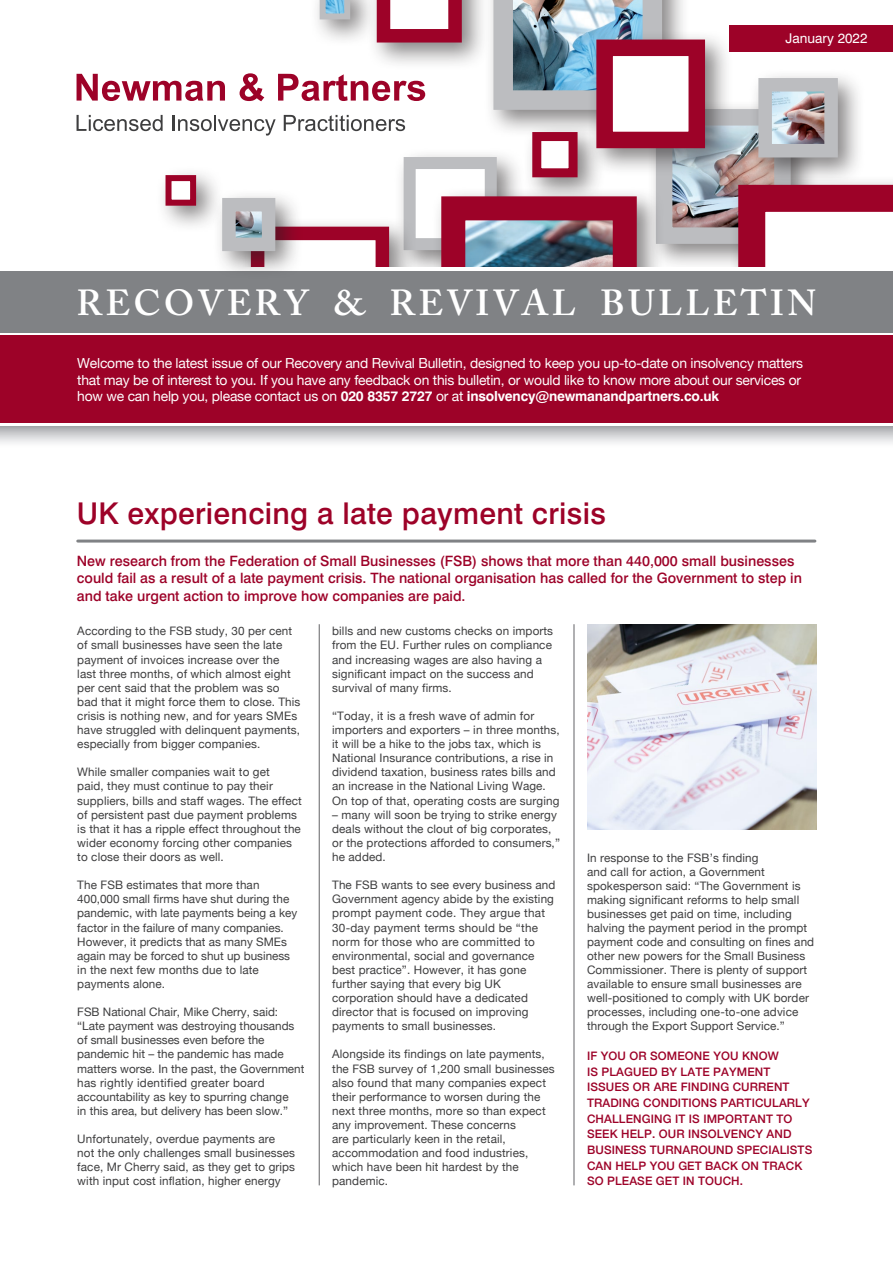
<style>
.page{position:relative;width:893px;height:1263px;background:#fff}
.page>*{position:absolute;margin:0;border:0;box-sizing:border-box;transform-origin:0 0}
.t1{font:600 36px "Adobe Caslon Pro";letter-spacing:.09em;color:#fff}
.t2{font:500 30px "Swiss 721 BT";letter-spacing:.01em;color:#9d0228}
.t3{font:500 14.25px/17.1px "Swiss 721 BT";color:#9d0228}
.t4{font:13.8px/16.6px "Helvetica Neue";letter-spacing:-.015em;color:#fff}
.t5{font:13.5px "Swiss 721 BT";letter-spacing:.005em;color:#fff}
.t6{font:11.7px/14.1px "Helvetica Neue";letter-spacing:.01em;color:#3e3e3f}
.t7{font:500 11.7px/15.6px "Helvetica Neue";letter-spacing:.01em;color:#9d0228}
.s1{font-family:"Swiss 721 BT";font-weight:700}
</style>
<div class="page">
<div style="left:0;top:424px;width:893px;height:24px;background:linear-gradient(to bottom,#9ea0a3,#fff)"></div>
<div style="left:646px;top:99px;width:173px;height:173px;background:#231f20;opacity:.55"></div>
<img style="left:673px;top:126px;width:76px;height:101px">
<div style="left:656px;top:109px;width:135px;height:135px;border:16px solid #bcbdc0"></div>
<div style="left:484px;top:0;width:206px;height:137px;background:#231f20;opacity:.55"></div>
<img style="left:493px;top:0;width:169px;height:110px">
<div style="left:523px;top:122px;width:82px;height:83px;background:#231f20;opacity:.55"></div>
<div style="left:532px;top:132px;width:46px;height:45px;background:#fff;border:9px solid #9d0228"></div>
<div style="left:749px;top:68px;width:116px;height:117px;background:#231f20;opacity:.55"></div>
<img style="left:773px;top:93px;width:50px;height:49px">
<div style="left:758px;top:78px;width:80px;height:79px;border:14px solid #bcbdc0"></div>
<div style="left:394px;top:147px;width:131px;height:131px;background:#231f20;opacity:.55"></div>
<div style="left:404px;top:157px;width:93px;height:93px;background:#fff;border:12px solid #bcbdc0"></div>
<div style="left:432px;top:187px;width:232px;height:232px;background:#231f20;opacity:.55"></div>
<img style="left:466px;top:221px;width:146px;height:47px">
<div style="left:441px;top:196px;width:196px;height:196px;border:24px solid #9d0228"></div>
<div style="left:587px;top:30px;width:146px;height:146px;background:#231f20;opacity:.55"></div>
<div style="left:596px;top:40px;width:109px;height:108px;background:#fff;border:16px solid #9d0228"></div>
<div style="left:156px;top:165px;width:68px;height:69px;background:#231f20;opacity:.55"></div>
<div style="left:166px;top:175px;width:30px;height:31px;background:#fff;border:6px solid #9d0228"></div>
<div style="left:310px;top:0;width:68px;height:47px;background:#231f20;opacity:.55"></div>
<svg style="left:320px;top:0;width:30px;height:19px"></svg>
<div style="left:367px;top:0;width:123px;height:70px;background:#231f20;opacity:.55"></div>
<svg style="left:377px;top:0;width:85px;height:43px"></svg>
<div style="left:241px;top:217px;width:176px;height:176px;background:#231f20;opacity:.55"></div>
<div style="left:251px;top:227px;width:138px;height:138px;background:#fff;border:14px solid #9d0228"></div>
<div style="left:729px;top:175px;width:164px;height:235px;background:#231f20;opacity:.55"></div>
<svg style="left:738px;top:185px;width:155px;height:83px"></svg>
<div style="left:0;top:268px;width:893px;height:158px;background:#fff"></div>
<div style="left:0;top:271px;width:893px;height:62px;background:#808285"></div>
<div style="left:0;top:335px;width:893px;height:88px;background:#9d0228"></div>
<div style="left:213px;top:188px;width:90px;height:91px;background:#231f20;opacity:.55"></div>
<img style="left:237px;top:213px;width:23px;height:23px">
<div style="left:222px;top:198px;width:53px;height:53px;border:14px solid #bcbdc0"></div>
<svg style="left:77px;top:74px;width:148px;height:27px"></svg>
<svg style="left:240px;top:73px;width:24px;height:28px"></svg>
<svg style="left:278px;top:74px;width:147px;height:27px"></svg>
<svg style="left:77px;top:115px;width:86px;height:16px"></svg>
<hr style="left:172px;top:115px;width:3px;height:16px;background:#3e3e3f">
<svg style="left:178px;top:115px;width:98px;height:21px"></svg>
<svg style="left:284px;top:115px;width:121px;height:16px"></svg>
<div style="left:730px;top:26px;width:163px;height:26px;background:#9d0228"></div>
<hr style="left:78px;top:540px;width:737px;height:3px;background:#808285">
<hr style="left:319px;top:624px;width:1px;height:561px;background:#636366">
<hr style="left:574px;top:624px;width:1px;height:561px;background:#636366">
<img style="left:587px;top:624px;width:229px;height:205px">
<p class="t5" style="left:785px;top:30px;width:83px">January 2022</p>
<p class="t1" style="left:77px;top:281px;width:741px">RECOVERY &amp; REVIVAL BULLETIN</p>
<p class="t4" style="left:77px;top:355px;width:727px">Welcome to the latest issue of our Recovery and Revival Bulletin, designed to keep you up-to-date on insolvency matters that may be of interest to you. If you have any feedback on this bulletin, or would like to know more about our services or how we can help you, please contact us on <span class="s1">020 8357 2727</span> or at <span class="s1">insolvency@newmanandpartners.co.uk</span></p>
<p class="t2" style="left:77px;top:495px;width:530px">UK experiencing a late payment crisis</p>
<p class="t3" style="left:77px;top:553px;width:727px">New research from the Federation of Small Businesses (FSB) shows that more than 440,000 small businesses could fail as a result of a late payment crisis. The national organisation has called for the Government to step in and take urgent action to improve how companies are paid.</p>
<p class="t6" style="left:77px;top:625px;width:225px">According to the FSB study, 30 per cent of small businesses have seen the late payment of invoices increase over the last three months, of which almost eight per cent said that the problem was so bad that it might force them to close. This crisis is nothing new, and for years SMEs have struggled with delinquent payments, especially from bigger companies.</p>
<p class="t6" style="left:77px;top:766px;width:226px">While smaller companies wait to get<br>paid, they must continue to pay their suppliers, bills and staff wages. The effect of persistent past due payment problems is that it has a ripple effect throughout the wider economy forcing other companies to close their doors as well.</p>
<p class="t6" style="left:77px;top:879px;width:221px">The FSB estimates that more than 400,000 small firms have shut during the pandemic, with late payments being a key factor in the failure of many companies.<br>However, it predicts that as many SMEs again may be forced to shut up business in the next few months due to late payments alone.</p>
<p class="t6" style="left:77px;top:1005px;width:229px">FSB National Chair, Mike Cherry, said: “Late payment was destroying thousands of small businesses even before the pandemic hit – the pandemic has made matters worse. In the past, the Government has rightly identified greater board accountability as key to spurring change<br>in this area, but delivery has been slow.”</p>
<p class="t6" style="left:77px;top:1132px;width:219px">Unfortunately, overdue payments are<br>not the only challenges small businesses face, Mr Cherry said, as they get to grips with input cost inflation, higher energy</p>
<p class="t6" style="left:332px;top:625px;width:222px">bills and new customs checks on imports from the EU. Further rules on compliance and increasing wages are also having a significant impact on the success and survival of many firms.</p>
<p class="t6" style="left:332px;top:709px;width:229px">“Today, it is a fresh wave of admin for importers and exporters – in three months, it will be a hike to the jobs tax, which is National Insurance contributions, a rise in dividend taxation, business rates bills and an increase in the National Living Wage.<br>On top of that, operating costs are surging</p>
<p class="t6" style="left:332px;top:808px;width:229px">– many will soon be trying to strike energy deals without the clout of big corporates, or the protections afforded to consumers,” he added.</p>
<p class="t6" style="left:332px;top:879px;width:225px">The FSB wants to see every business and Government agency abide by the existing prompt payment code. They argue that 30-day payment terms should be “the norm for those who are committed to environmental, social and governance best practice”. However, it has gone further saying that every big UK corporation should have a dedicated director that is focused on improving payments to small businesses.</p>
<p class="t6" style="left:332px;top:1048px;width:224px">Alongside its findings on late payments, the FSB survey of 1,200 small businesses also found that many companies expect their performance to worsen during the next three months, more so than expect any improvement. These concerns<br>are particularly keen in the retail, accommodation and food industries, which have been hit hardest by the pandemic.</p>
<p class="t6" style="left:587px;top:851px;width:229px">In response to the FSB’s finding<br>and call for action, a Government spokesperson said: “The Government is making significant reforms to help small businesses get paid on time, including halving the payment period in the prompt payment code and consulting on fines and other new powers for the Small Business Commissioner. There is plenty of support available to ensure small businesses are well-positioned to comply with UK border processes, including one-to-one advice through the Export Support Service.”</p>
<p class="t7" style="left:587px;top:1047px;width:227px">IF YOU OR SOMEONE YOU KNOW<br>IS PLAGUED BY LATE PAYMENT<br>ISSUES OR ARE FINDING CURRENT<br>TRADING CONDITIONS PARTICULARLY<br>CHALLENGING IT IS IMPORTANT TO<br>SEEK HELP. OUR INSOLVENCY AND<br>BUSINESS TURNAROUND SPECIALISTS<br>CAN HELP YOU GET BACK ON TRACK<br>SO PLEASE GET IN TOUCH.</p>
</div>
